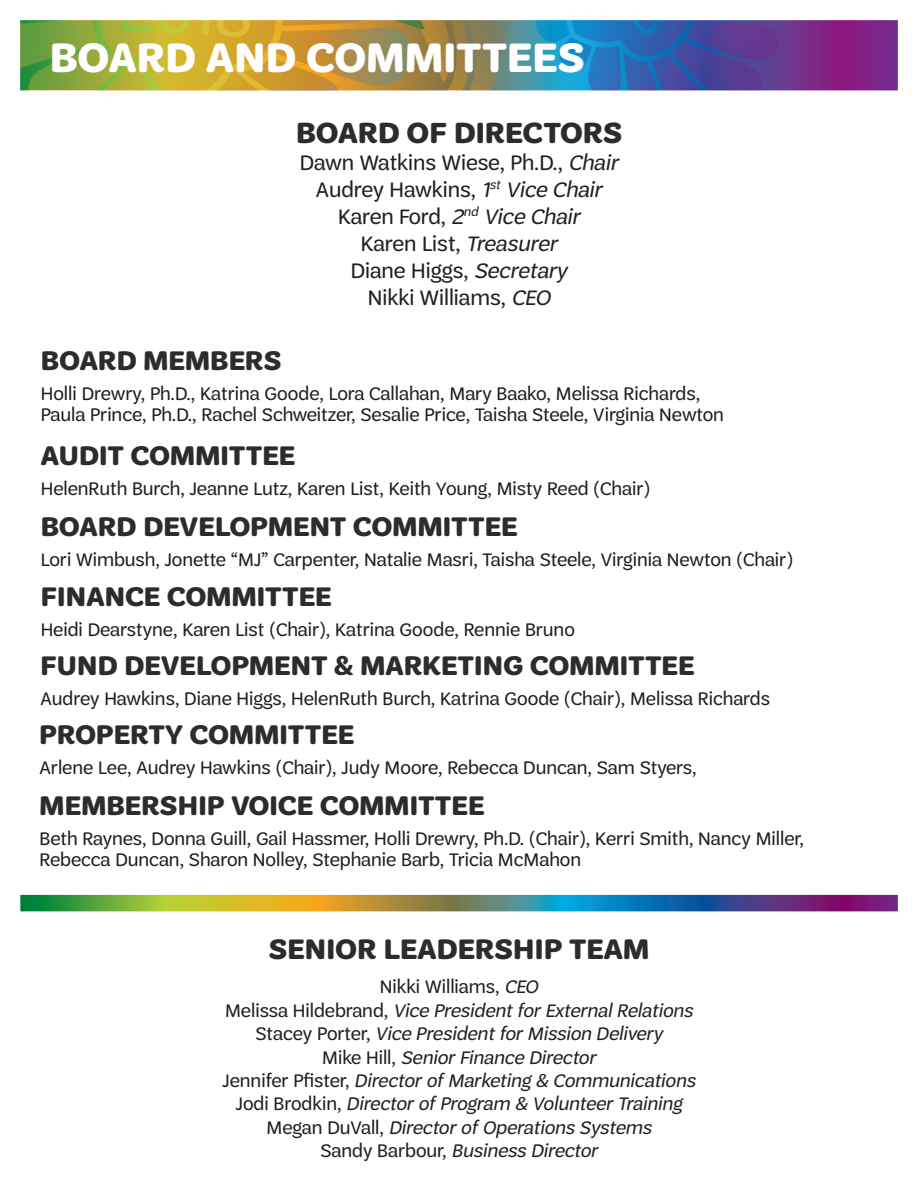
<style>
.page{position:relative;width:918px;height:1188px;background:#fff}
.page>*{position:absolute;margin:0;border:0;box-sizing:border-box;transform-origin:0 0}
.t1{font:700 43.5px "Trefoil Sans";letter-spacing:.01em;color:#fff}
.t2{font:700 30.75px "Trefoil Sans";letter-spacing:.01em;color:#2e2b2c}
.t3{font:700 29.85px "Trefoil Sans";letter-spacing:.01em;color:#2e2b2c}
.t4{font:700 28.5px "Trefoil Sans";letter-spacing:.01em;color:#2e2b2c}
.t5{font:22.5px "Trefoil Sans";color:#231f20}
.t6{font:19.5px "Trefoil Sans";color:#231f20}
.t7{font:italic 19.5px "Trefoil Sans";color:#231f20}
.s1{font-style:italic}
.s2{font-style:normal}
</style>
<div class="page">
<img style="left:20px;top:20px;width:878px;height:70px">
<svg style="left:20px;top:895px;width:878px;height:16px;background:#6e8064"></svg>
<p class="t1" style="left:50px;top:33px;width:536px">BOARD AND COMMITTEES</p>
<p class="t2" style="left:296px;top:115px;width:327px">BOARD OF DIRECTORS</p>
<p class="t5" style="left:300px;top:150px;width:324px">Dawn Watkins Wiese, Ph.D., <span class="s1">Chair</span></p>
<p class="t5" style="left:316px;top:177px;width:292px">Audrey Hawkins, <span class="s1">1</span><sup>st</sup> <span class="s1">Vice Chair</span></p>
<p class="t5" style="left:338px;top:204px;width:248px">Ka re n Fo rd , <span class="s1">2</span><sup>nd</sup> <span class="s1">Vice Chair</span></p>
<p class="t5" style="left:361px;top:231px;width:202px">Karen List, <span class="s1">Treasurer</span></p>
<p class="t5" style="left:351px;top:258px;width:222px">Diane Higgs, <span class="s1">Secretary</span></p>
<p class="t5" style="left:368px;top:285px;width:188px">Nikki Williams, <span class="s1">CEO</span></p>
<p class="t4" style="left:41px;top:344px;width:242px">BOARD MEMBERS</p>
<p class="t6" style="left:41px;top:383px;width:661px">Holli Drewry, Ph.D., Katrina Goode, Lora Callahan, Mary Baako, Melissa Richards,</p>
<p class="t6" style="left:41px;top:404px;width:685px">Paula Prince, Ph.D., Rachel Schweitzer, Sesalie Price, Taisha Steele, Virginia Newton</p>
<p class="t4" style="left:41px;top:439px;width:256px">AUDIT COMMITTEE</p>
<p class="t6" style="left:41px;top:478px;width:611px">HelenRuth Burch, Jeanne Lutz, Karen List, Keith Young, Misty Reed (Chair)</p>
<p class="t4" style="left:41px;top:510px;width:478px">BOARD DEVELOPMENT COMMITTEE</p>
<p class="t6" style="left:41px;top:549px;width:754px">Lori Wimbush, Jonette “MJ” Carpenter, Natalie Masri, Taisha Steele, Virginia Newton (Chair)</p>
<p class="t4" style="left:41px;top:580px;width:292px">FINANCE COMMITTEE</p>
<p class="t6" style="left:41px;top:619px;width:536px">Heidi Dearstyne, Karen List (Chair), Katrina Goode, Rennie Bruno</p>
<p class="t4" style="left:41px;top:650px;width:655px">FUND DEVELOPMENT &amp; MARKETING COMMITTEE</p>
<p class="t6" style="left:40px;top:688px;width:731px">Audrey Hawkins, Diane Higgs, HelenRuth Burch, Katrina Goode (Chair), Melissa Richards</p>
<p class="t4" style="left:40px;top:718px;width:316px">PROPERTY COMMITTEE</p>
<p class="t6" style="left:40px;top:757px;width:659px">Arlene Lee, Audrey Hawkins (Chair), Judy Moore, Rebecca Duncan, Sam Styers,</p>
<p class="t4" style="left:40px;top:789px;width:446px">MEMBERSHIP VOICE COMMITTEE</p>
<p class="t6" style="left:40px;top:828px;width:766px">Beth Raynes, Donna Guill, Gail Hassmer, Holli Drewry, Ph.D. (Chair), Kerri Smith, Nancy Miller,</p>
<p class="t6" style="left:40px;top:849px;width:543px">Rebecca Duncan, Sharon Nolley, Stephanie Barb, Tricia McMahon</p>
<p class="t3" style="left:269px;top:932px;width:382px">SENIOR LEADERSHIP TEAM</p>
<p class="t6" style="left:380px;top:976px;width:163px">Nikki Williams, <span class="s1">CEO</span></p>
<p class="t7" style="left:225px;top:1000px;width:473px"><span class="s2">M e l i s s a H i l d e b r a n d ,</span> Vice Presidentfor ExternalRelations</p>
<p class="t7" style="left:256px;top:1023px;width:412px"><span class="s2">S t a c e y P o r t e r,</span> Vice Presidentfor Mission Delivery</p>
<p class="t7" style="left:322px;top:1047px;width:279px"><span class="s2">M i ke H i l l ,</span> Senior Finance Director</p>
<p class="t7" style="left:223px;top:1070px;width:478px"><span class="s2">J e n n i fe r P fi s t e r,</span> Director ofMarketing &amp; Communications</p>
<p class="t7" style="left:236px;top:1093px;width:448px"><span class="s2">J o d i B r o d k i n ,</span> Director ofProgram &amp; Volunteer Training</p>
<p class="t7" style="left:267px;top:1117px;width:390px"><span class="s2">M e g a n D u Va l l ,</span> Director ofOperations Systems</p>
<p class="t7" style="left:320px;top:1140px;width:282px"><span class="s2">S a n d y B a r b o u r,</span> Business Director</p>
</div>
